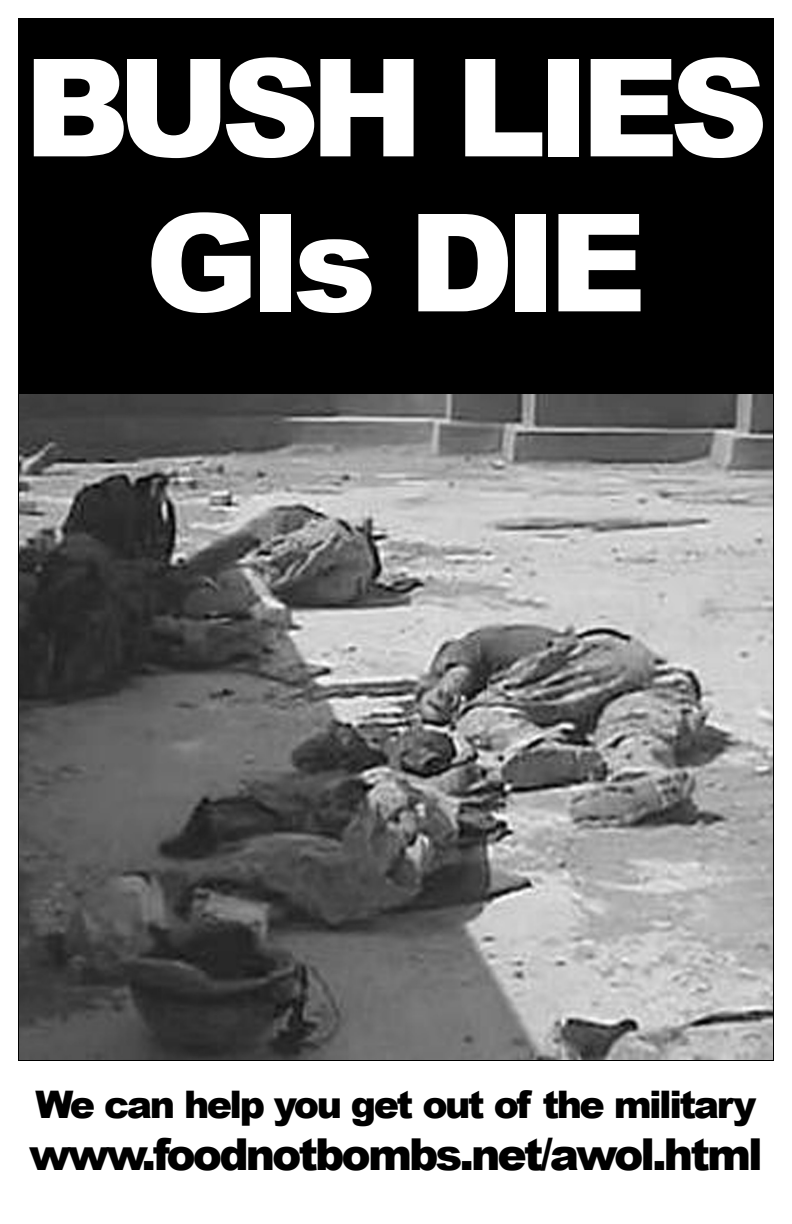
<style>
.page{position:relative;width:792px;height:1224px;background:#fff}
.page>*{position:absolute;margin:0;border:0;box-sizing:border-box;transform-origin:0 0}
.t1{font:900 136px/155px "Arial";letter-spacing:-.065em;color:#fff;text-align:center}
.t2{font:900 44px "Arial";letter-spacing:-.065em;color:#000}
.t3{font:900 38px "Arial";letter-spacing:-.065em;color:#000}
</style>
<div class="page">
<div style="left:18px;top:18px;width:756px;height:375px;background:#000"></div>
<img style="left:20px;top:395px;width:752px;height:664px">
<h1 class="t1" style="left:24px;top:25px;width:746px">BUSH LIES<br>GIs DIE</h1>
<p class="t3" style="left:35px;top:1076px;width:722px">We can help you get out of the military</p>
<p class="t2" style="left:29px;top:1121px;width:735px">www.foodnotbombs.net/awol.html</p>
</div>
